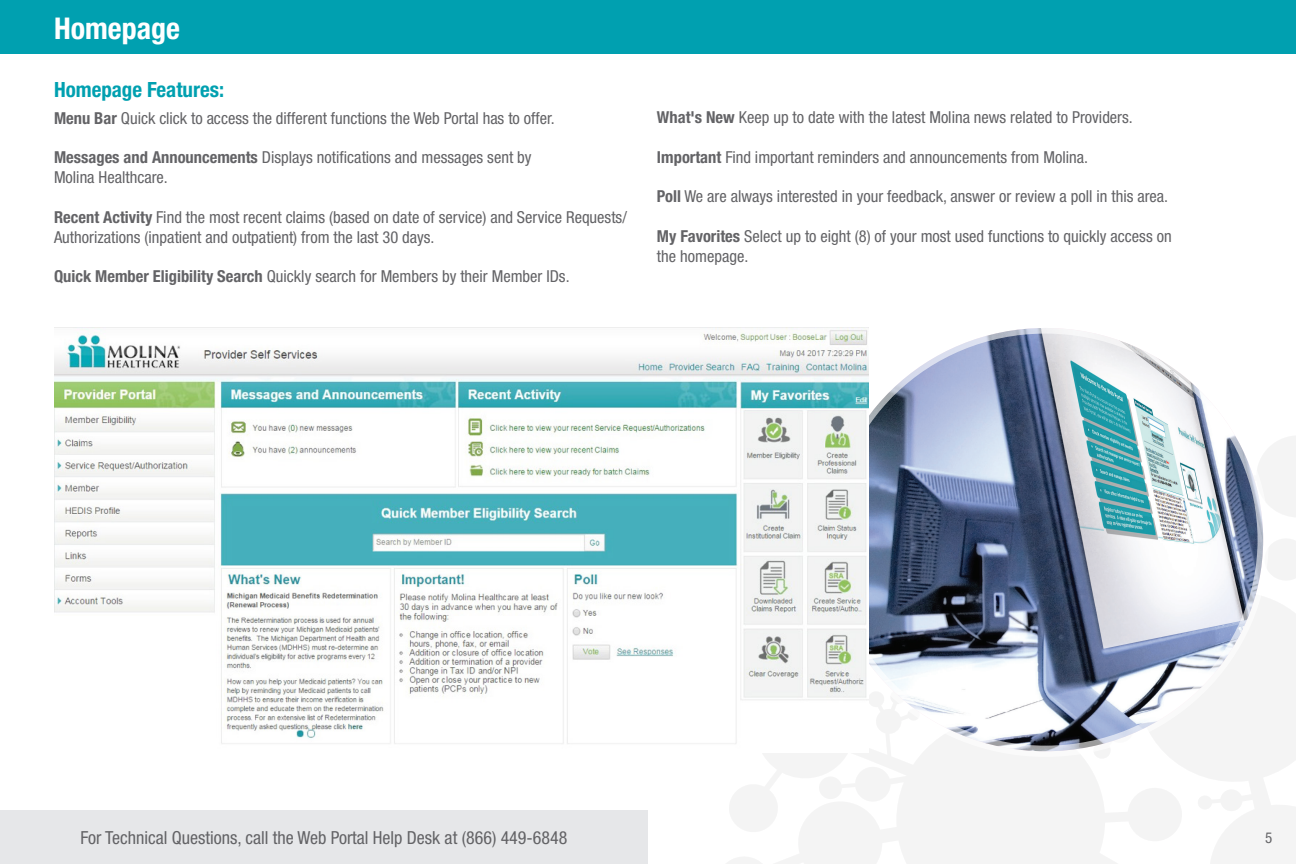
<style>
.page{position:relative;width:1296px;height:864px;background:#fff}
.page>*{position:absolute;margin:0;border:0;box-sizing:border-box;transform-origin:0 0}
.t1{font:700 condensed 30px "Helvetica Neue";color:#fff}
.t2{font:700 condensed 21px "Helvetica Neue";color:#00a0b0}
.t3{font:condensed 18px "Helvetica Neue";color:#636366}
.t4{font:condensed 16.5px/19.8px "Helvetica Neue";color:#636366}
.t5{font:condensed 15px "Helvetica Neue";color:#636366}
.s1{font-weight:700}
</style>
<div class="page">
<svg style="left:727px;top:436px;width:569px;height:428px;fill:#f4f4f4"></svg>
<div style="left:0;top:810px;width:648px;height:54px;background:#e6e7e9"></div>
<div style="left:0;top:0;width:1296px;height:54px;background:#00a0b0"></div>
<img style="left:868px;top:334px;width:395px;height:417px">
<img style="left:54px;top:327px;width:814px;height:425px">
<h2 class="t1" style="left:54px;top:11px;width:128px">Homepage</h2>
<h3 class="t2" style="left:54px;top:77px;width:172px">Homepage Features:</h3>
<p class="t4" style="left:54px;top:108px;width:502px"><span class="s1">Menu Bar</span> Quick click to access the different functions the Web Portal has to offer.</p>
<p class="t4" style="left:54px;top:148px;width:479px"><span class="s1">Messages and Announcements</span> Displays notifications and messages sent by<br>Molina Healthcare.</p>
<p class="t4" style="left:54px;top:207px;width:574px"><span class="s1">Recent Activity</span> Find the most recent claims (based on date of service) and Service Requests/<br>Authorizations (inpatient and outpatient) from the last 30 days.</p>
<p class="t4" style="left:54px;top:266px;width:517px"><span class="s1">Quick Member Eligibility Search</span> Quickly search for Members by their Member IDs.</p>
<p class="t4" style="left:657px;top:107px;width:477px"><span class="s1">What's New</span> Keep up to date with the latest Molina news related to Providers.</p>
<p class="t4" style="left:657px;top:147px;width:433px"><span class="s1">Important</span> Find important reminders and announcements from Molina.</p>
<p class="t4" style="left:657px;top:187px;width:513px"><span class="s1">Poll</span> We are always interested in your feedback, answer or review a poll in this area.</p>
<p class="t4" style="left:657px;top:226px;width:516px"><span class="s1">My Favorites</span> Select up to eight (8) of your most used functions to quickly access on the homepage.</p>
<p class="t3" style="left:81px;top:827px;width:488px">For Technical Questions, call the Web Portal Help Desk at (866) 449-6848</p>
<p class="t5" style="left:1265px;top:829px;width:9px">5</p>
</div>
